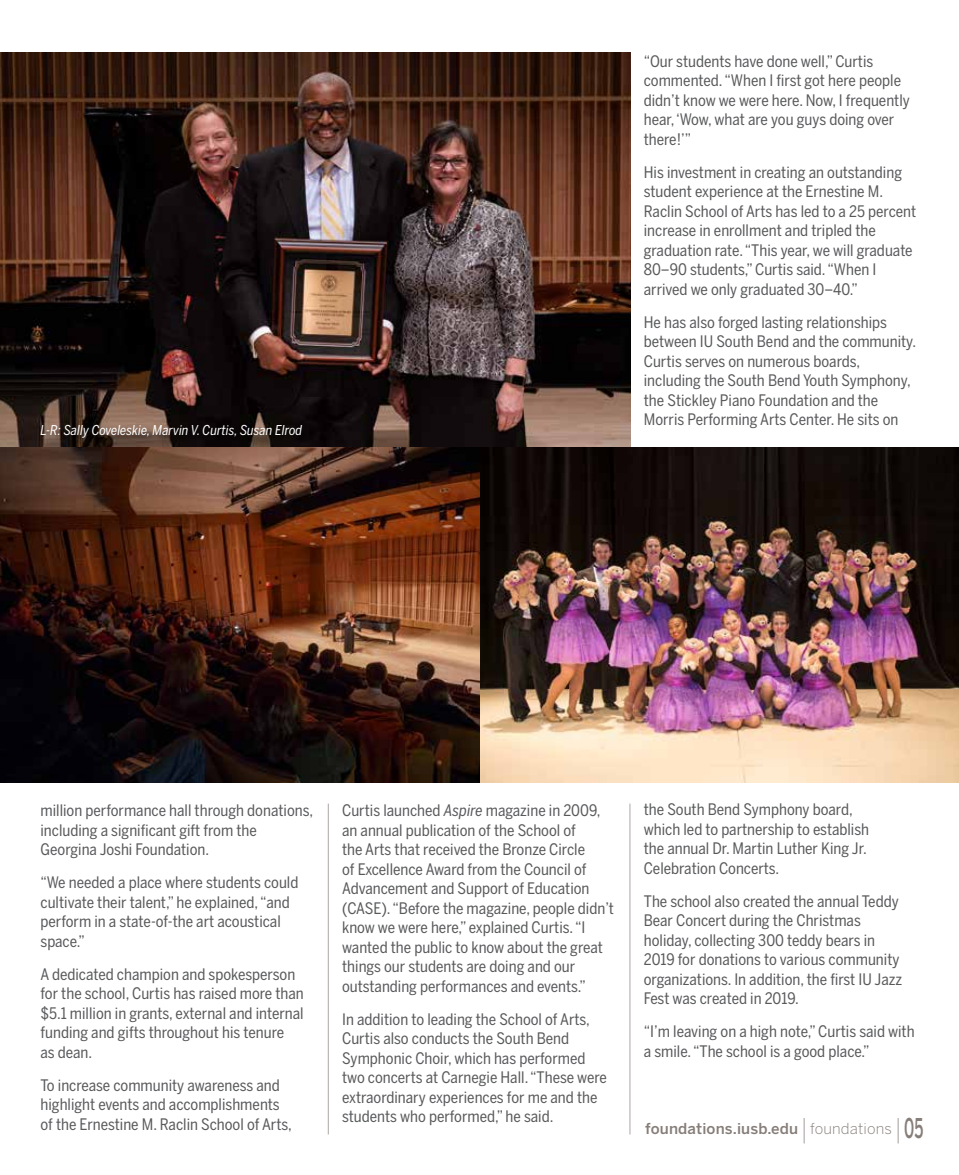
<style>
.page{position:relative;width:959px;height:1175px;background:#fff}
.page>*{position:absolute;margin:0;border:0;box-sizing:border-box;transform-origin:0 0}
.t1{font:15.75px/19.5px "Benton Sans Cond";color:#58595b}
.t2{font:500 15px "Benton Sans";letter-spacing:.01em;color:#867d78}
.t3{font:italic 13.5px "Benton Sans Cond";color:#fff}
.s1{font-style:italic}
.s2{font-weight:300;font-size:27px}
.s3{font-weight:300}
.s4{font-size:27px}
</style>
<div class="page">
<hr style="left:328px;top:803px;width:1px;height:331px;background:#ada7a4">
<hr style="left:629px;top:803px;width:1px;height:331px;background:#ada7a4">
<img style="left:0;top:52px;width:630px;height:395px">
<svg style="left:37px;top:421px;width:277px;height:26px;background:#332620"></svg>
<img style="left:0;top:447px;width:958px;height:335px">
<p class="t3" style="left:40px;top:422px;width:263px">L-R: Sally Coveleskie, Marvin V. Curtis, Susan Elrod</p>
<p class="t1" style="left:644px;top:51px;width:268px">“Our students have done well,” Curtis commented. “When I first got here people didn’t know we were here. Now, I frequently hear, ‘Wow, what are you guys doing over there!’”</p>
<p class="t1" style="left:644px;top:162px;width:274px">His investment in creating an outstanding student experience at the Ernestine M.<br>Raclin School of Arts has led to a 25 percent increase in enrollment and tripled the graduation rate. “This year, we will graduate 80–90 students,” Curtis said. “When I arrived we only graduated 30–40.”</p>
<p class="t1" style="left:644px;top:312px;width:274px">He has also forged lasting relationships between IU South Bend and the community.<br>Curtis serves on numerous boards, including the South Bend Youth Symphony, the Stickley Piano Foundation and the Morris Performing Arts Center. He sits on</p>
<p class="t1" style="left:40px;top:800px;width:274px">million performance hall through donations, including a significant gift from the<br>Georgina Joshi Foundation.</p>
<p class="t1" style="left:40px;top:872px;width:259px">“We needed a place where students could cultivate their talent,” he explained, “and perform in a state-of-the art acoustical space.”</p>
<p class="t1" style="left:40px;top:964px;width:265px">A dedicated champion and spokesperson for the school, Curtis has raised more than $5.1 million in grants, external and internal funding and gifts throughout his tenure<br>as dean.</p>
<p class="t1" style="left:40px;top:1075px;width:253px">To increase community awareness and highlight events and accomplishments of the Ernestine M. Raclin School of Arts,</p>
<p class="t1" style="left:342px;top:800px;width:273px">Curtis launched <span class="s1">Aspire</span> magazine in 2009, an annual publication of the School of<br>the Arts that received the Bronze Circle<br>of Excellence Award from the Council of Advancement and Support of Education (CASE). “Before the magazine, people didn’t know we were here,” explained Curtis. “I wanted the public to know about the great things our students are doing and our outstanding performances and events.”</p>
<p class="t1" style="left:342px;top:1009px;width:266px">In addition to leading the School of Arts, Curtis also conducts the South Bend Symphonic Choir, which has performed two concerts at Carnegie Hall. “These were extraordinary experiences for me and the students who performed,” he said.</p>
<p class="t1" style="left:644px;top:799px;width:227px">the South Bend Symphony board, which led to partnership to establish the annual Dr. Martin Luther King Jr.<br>Celebration Concerts.</p>
<p class="t1" style="left:644px;top:891px;width:260px">The school also created the annual Teddy Bear Concert during the Christmas holiday, collecting 300 teddy bears in 2019 for donations to various community organizations. In addition, the first IU Jazz Fest was created in 2019.</p>
<p class="t1" style="left:644px;top:1021px;width:272px">“I’m leaving on a high note,” Curtis said with a smile. “The school is a good place.”</p>
<p class="t2" style="left:645px;top:1119px;width:280px">foundations.iusb.edu <span class="s2">|</span> <span class="s3">foundations</span> <span class="s2">|</span> <span class="s4">05</span></p>
</div>
